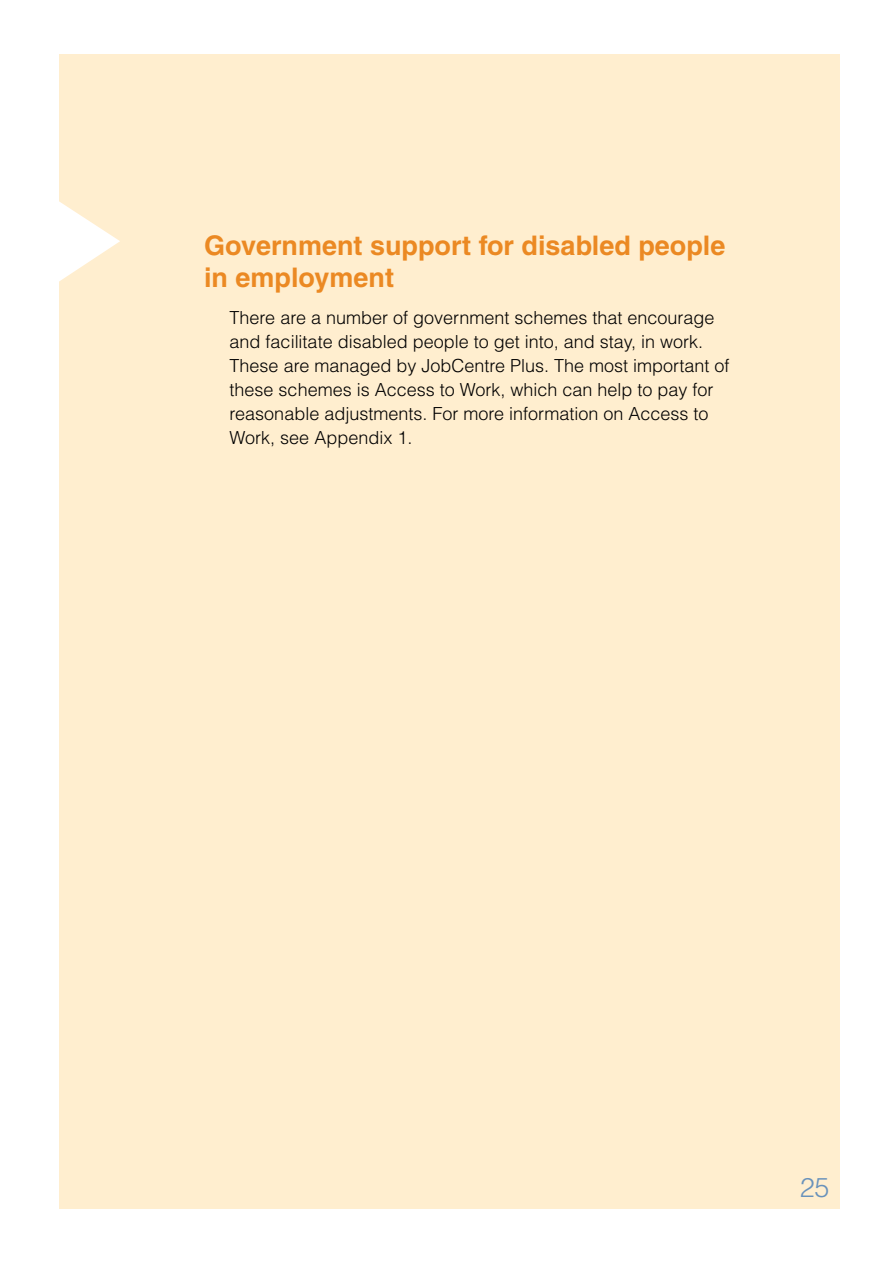
<style>
.page{position:relative;width:893px;height:1263px;background:#fff}
.page>*{position:absolute;margin:0;border:0;box-sizing:border-box;transform-origin:0 0}
.t1{font:700 27px/32.4px "Helvetica";color:#eb8923}
.t2{font:300 27px "Helvetica";color:#6992bb}
.t3{font:300 18px/24px "Helvetica";color:#000}
</style>
<div class="page">
<div style="left:60px;top:54px;width:780px;height:1155px;background:#ffeecf"></div>
<svg style="left:59px;top:197px;width:61px;height:94px"></svg>
<h1 class="t1" style="left:204px;top:229px;width:523px">Government support for disabled people in employment</h1>
<p class="t3" style="left:230px;top:305px;width:501px">There are a number of government schemes that encourage and facilitate disabled people to get into, and stay, in work.<br>These are managed by JobCentre Plus. The most important of these schemes is Access to Work, which can help to pay for reasonable adjustments. For more information on Access to Work, see Appendix 1.</p>
<h1 class="t2" style="left:800px;top:1171px;width:31px">25</h1>
</div>
